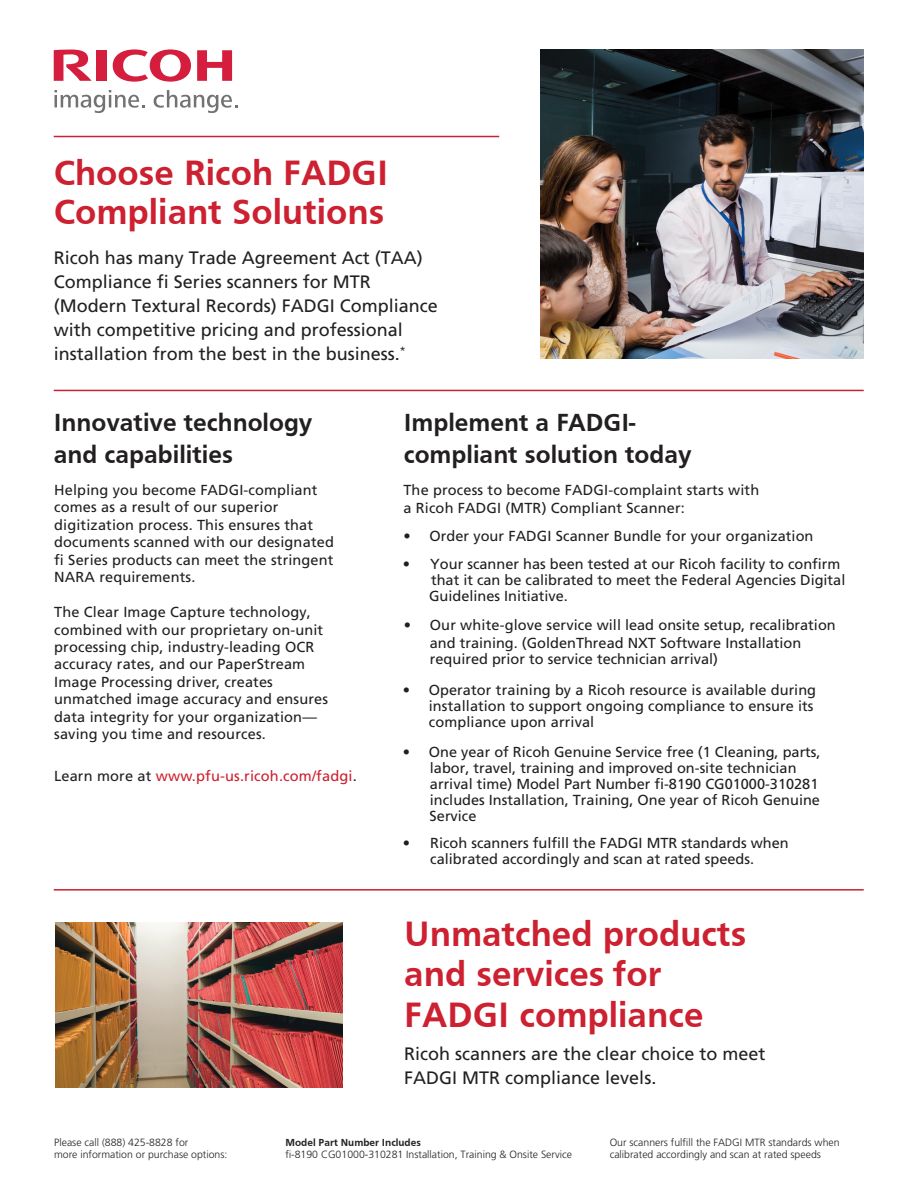
<style>
.page{position:relative;width:918px;height:1188px;background:#fff}
.page>*{position:absolute;margin:0;border:0;box-sizing:border-box;transform-origin:0 0}
.t1{font:700 36.3px/40.5px "Frutiger";color:#cd2030}
.t2{font:700 25.5px/31.5px "Frutiger";color:#221f1f}
.t3{font:18px/24px "Frutiger LT Pro";color:#232020}
.t4{font:14.55px/17.4px "Frutiger LT Pro";color:#221f1f}
.t5{font:14.55px "Frutiger LT Pro";letter-spacing:.01em;color:#cc2030}
.t6{font:300 10.5px/12.6px "Frutiger LT Pro";color:#232020}
.t7{font:700 10.5px "Frutiger";color:#232020}
.s1{color:#232020}
</style>
<div class="page">
<img style="left:540px;top:50px;width:324px;height:309px">
<svg style="left:113px;top:49px;width:78px;height:33px"></svg>
<svg style="left:197px;top:50px;width:35px;height:31px"></svg>
<div style="left:96px;top:50px;width:11px;height:31px;background:#d51e3d"></div>
<svg style="left:54px;top:50px;width:38px;height:31px"></svg>
<svg style="left:55px;top:90px;width:90px;height:23px"></svg>
<svg style="left:154px;top:90px;width:84px;height:23px"></svg>
<hr style="left:54px;top:390px;width:810px;height:1px;background:#cd2030">
<hr style="left:54px;top:889px;width:810px;height:2px;background:#cd2030">
<hr style="left:54px;top:136px;width:445px;height:1px;background:#cd2030">
<img style="left:55px;top:923px;width:287px;height:164px">
<h1 class="t1" style="left:54px;top:152px;width:336px;line-height:39.6px">Choose Ricoh FADGI<br>Compliant Solutions</h1>
<p class="t3" style="left:54px;top:246px;width:386px">Ricoh has many Trade Agreement Act (TAA)<br>Compliance fi Series scanners for MTR (Modern Textural Records) FADGI Compliance with competitive pricing and professional installation from the best in the business.<sup>*</sup></p>
<h2 class="t2" style="left:54px;top:407px;width:260px">Innovative technology and capabilities</h2>
<h2 class="t2" style="left:404px;top:407px;width:290px">Implement a FADGI&shy;compliant solution today</h2>
<p class="t4" style="left:54px;top:481px;width:281px">Helping you become FADGI-compliant comes as a result of our superior digitization process. This ensures that documents scanned with our designated fi Series products can meet the stringent NARA requirements.</p>
<p class="t4" style="left:54px;top:603px;width:275px">The Clear Image Capture technology, combined with our proprietary on-unit processing chip, industry-leading OCR accuracy rates, and our PaperStream Image Processing driver, creates unmatched image accuracy and ensures data integrity for your organization— saving you time and resources.</p>
<p class="t5" style="left:54px;top:767px;width:304px"><span class="s1">Learn more at</span> www.pfu-us.ricoh.com/fadgi<span class="s1">.</span></p>
<p class="t4" style="left:403px;top:482px;width:357px">The process to become FADGI-complaint starts with a Ricoh FADGI (MTR) Compliant Scanner:</p>
<p class="t4" style="left:403px;top:527px;width:412px">• Order your FADGI Scanner Bundle for your organization</p>
<p class="t4" style="left:429px;top:556px;width:418px;line-height:16px;text-indent:-26px">• Your scanner has been tested at our Ricoh facility to confirm that it can be calibrated to meet the Federal Agencies Digital<br>Guidelines Initiative.</p>
<p class="t4" style="left:404px;top:617px;width:434px;line-height:18px;text-align:center">• Our white-glove service will lead onsite setup, recalibration and training. (GoldenThread NXT Software Installation</p>
<p class="t4" style="left:430px;top:651px;width:290px">required prior to service technician arrival)</p>
<p class="t4" style="left:403px;top:681px;width:415px">• Operator training by a Ricoh resource is available during</p>
<p class="t4" style="left:429px;top:698px;width:386px;line-height:15.9px">installation to support ongoing compliance to ensure its compliance upon arrival</p>
<p class="t4" style="left:430px;top:744px;width:393px;line-height:16px;text-indent:-27px">• One year of Ricoh Genuine Service free (1 Cleaning, parts, labor, travel, training and improved on-site technician arrival time) Model Part Number fi-8190 CG01000-310281 includes Installation, Training, One year of Ricoh Genuine Service</p>
<p class="t4" style="left:403px;top:835px;width:387px;line-height:16px;text-align:center">• Ricoh scanners fulfill the FADGI MTR standards when calibrated accordingly and scan at rated speeds.</p>
<h1 class="t1" style="left:404px;top:913px;width:343px">Unmatched products and services for<br>FADGI compliance</h1>
<p class="t3" style="left:404px;top:1042px;width:363px">Ricoh scanners are the clear choice to meet<br>FADGI MTR compliance levels.</p>
<p class="t6" style="left:54px;top:1136px;width:175px">Please call (888) 425-8828 for<br>more information or purchase options:</p>
<p class="t7" style="left:285px;top:1136px;width:137px">Model Part Number Includes</p>
<p class="t6" style="left:285px;top:1149px;width:288px">fi-8190 CG01000-310281 Installation, Training &amp; Onsite Service</p>
<p class="t6" style="left:610px;top:1136px;width:231px">Our scanners fulfill the FADGI MTR standards when calibrated accordingly and scan at rated speeds</p>
</div>
